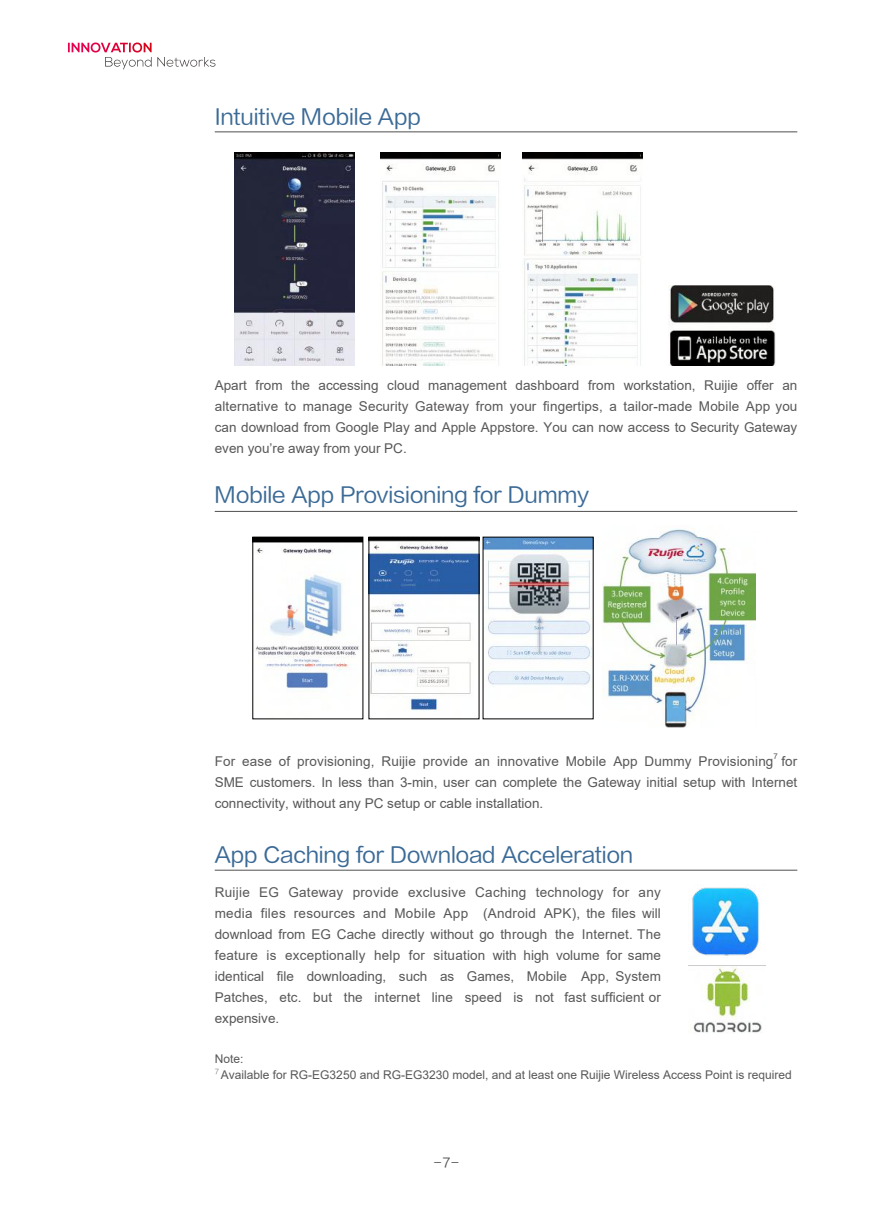
<style>
.page{position:relative;width:893px;height:1212px;background:#fff}
.page>*{position:absolute;margin:0;border:0;box-sizing:border-box;transform-origin:0 0}
.t1{font:21px "FZLTHJW GB1 0";letter-spacing:-.005em;color:#3b6a96}
.t2{font:13.5px/21px "Arial";color:#595757;text-align:justify}
.t3{font:12.75px "FZLTHJW GB1 0";color:#595757}
.t4{font:12px/16px "Arial";color:#595757}
.t5{font:7.8px "Arial";color:#595757}
</style>
<div class="page">
<svg style="left:68px;top:43px;width:148px;height:26px"></svg>
<hr style="left:215px;top:132px;width:582px;height:1px;background:#505050">
<img style="left:669px;top:286px;width:107px;height:80px">
<img style="left:234px;top:152px;width:120px;height:214px">
<img style="left:381px;top:152px;width:120px;height:214px">
<img style="left:522px;top:152px;width:121px;height:214px">
<hr style="left:215px;top:511px;width:582px;height:1px;background:#505050">
<img style="left:255px;top:539px;width:106px;height:151px">
<div style="left:253px;top:537px;width:110px;height:182px;border:1px solid #000"></div>
<img style="left:371px;top:539px;width:106px;height:172px">
<div style="left:369px;top:537px;width:110px;height:182px;border:1px solid #000"></div>
<img style="left:485px;top:539px;width:106px;height:147px">
<img style="left:603px;top:528px;width:152px;height:199px">
<hr style="left:215px;top:870px;width:582px;height:1px;background:#505050">
<img style="left:689px;top:887px;width:76px;height:146px">
<h1 class="t1" style="left:215px;top:106px;width:207px">Intuitive Mobile App</h1>
<p class="t2" style="left:215px;top:375px;width:584px">Apart from the accessing cloud management dashboard from workstation, Ruijie offer an alternative to manage Security Gateway from your fingertips, a tailor-made Mobile App you can download from Google Play and Apple Appstore. You can now access to Security Gateway even you’re away from your PC.</p>
<h1 class="t1" style="left:215px;top:484px;width:376px">Mobile App Provisioning for Dummy</h1>
<p class="t2" style="left:215px;top:750px;width:560px">For ease of provisioning, Ruijie provide an innovative Mobile App Dummy Provisioning</p>
<p class="t5" style="left:774px;top:751px;width:6px">7</p>
<p class="t2" style="left:215px;top:750px;width:584px;text-indent:567px">for SME customers. In less than 3-min, user can complete the Gateway initial setup with Internet connectivity, without any PC setup or cable installation.</p>
<h1 class="t1" style="left:215px;top:843px;width:420px">App Caching for Download Acceleration</h1>
<p class="t2" style="left:215px;top:882px;width:448px">Ruijie EG Gateway provide exclusive Caching technology for any media files resources and Mobile App (Android APK), the files will download from EG Cache directly without go through the Internet. The feature is exceptionally help for situation with high volume for same identical file downloading, such as Games, Mobile App, System Patches, etc. but the internet line speed is not fast sufficient or expensive.</p>
<p class="t4" style="left:215px;top:1051px;width:579px">Note:<br><sup>7</sup> Available for RG-EG3250 and RG-EG3230 model, and at least one Ruijie Wireless Access Point is required</p>
<p class="t3" style="left:433px;top:1155px;width:27px">-7-</p>
</div>
